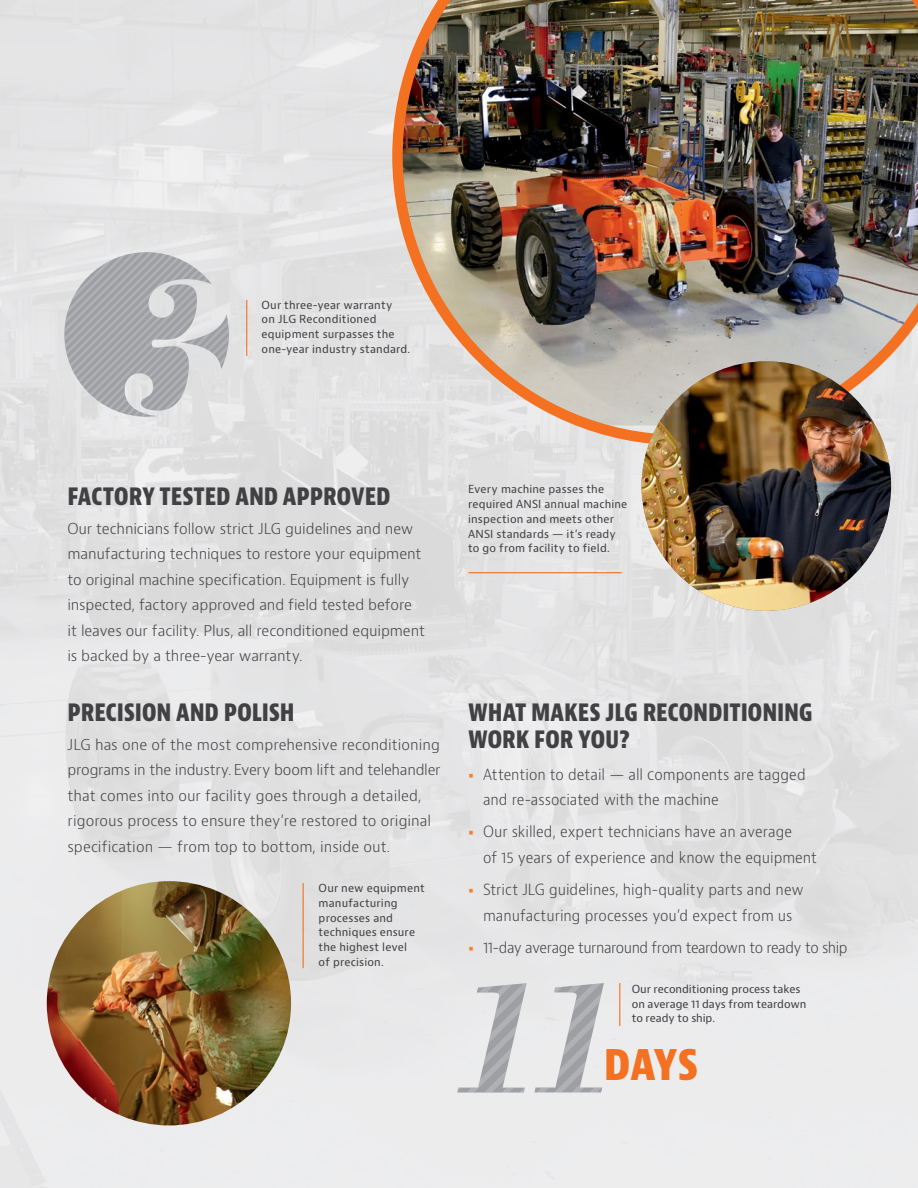
<style>
.page{position:relative;width:918px;height:1188px;background:#fff}
.page>*{position:absolute;margin:0;border:0;box-sizing:border-box;transform-origin:0 0}
.t1{font:800 condensed 45px "Bernino Sans";color:#f37121}
.t2{font:800 condensed 25.5px/27px "Bernino Sans";letter-spacing:-.01em;color:#414042;scale:.95 1}
.t3{font:300 15px/25.5px "Bernino Sans";color:#414042;scale:.95 1}
.t4{font:300 15px "Bernino Sans";letter-spacing:-.035em;color:#414042;scale:.95 1}
.t5{font:300 14.7px/25.5px "Bernino Sans";letter-spacing:-.005em;color:#414042}
.t6{font:10.8px/14.9px "Bernino Sans";letter-spacing:.015em;color:#414042}
.t7{font:10.8px/14.9px "Bernino Sans";letter-spacing:-.005em;color:#414042}
.s1{font-size:33px;color:#f57e32}
</style>
<div class="page">
<img style="left:0;top:0;width:918px;height:1188px">
<img style="left:47px;top:881px;width:244px;height:244px;border-radius:122px">
<hr style="left:303px;top:883px;width:1px;height:85px;background:#f37121">
<hr style="left:619px;top:983px;width:1px;height:43px;background:#f37121">
<svg style="left:457px;top:983px;width:147px;height:110px;background:#d0d1d3"></svg>
<img style="left:392px;top:0;width:526px;height:445px">
<img style="left:642px;top:361px;width:249px;height:250px;border-radius:125px">
<hr style="left:469px;top:572px;width:153px;height:1px;background:#f37121">
<hr style="left:246px;top:300px;width:1px;height:56px;background:#f37121">
<svg style="left:64px;top:252px;width:165px;height:165px;background:#bdbec1"></svg>
<p class="t6" style="left:262px;top:297px;width:150px">Our three-year warranty<br>on JLG Reconditioned equipment surpasses the one-year industry standard.</p>
<h2 class="t2" style="left:67px;top:483px;width:342px">FACTORY TESTED AND APPROVED</h2>
<p class="t5" style="left:67px;top:516px;width:359px">Our technicians follow strict JLG guidelines and new manufacturing techniques to restore your equipment to original machine specification. Equipment is fully inspected, factory approved and field tested before it leaves our facility. Plus, all reconditioned equipment is backed by a three-year warranty.</p>
<h2 class="t2" style="left:68px;top:699px;width:241px">PRECISION AND POLISH</h2>
<p class="t5" style="left:68px;top:732px;width:374px">JLG has one of the most comprehensive reconditioning programs in the industry. Every boom lift and telehandler that comes into our facility goes through a detailed, rigorous process to ensure they’re restored to original specification — from top to bottom, inside out.</p>
<p class="t6" style="left:319px;top:881px;width:108px">Our new equipment manufacturing processes and techniques ensure the highest level<br>of precision.</p>
<p class="t6" style="left:468px;top:482px;width:161px">Every machine passes the required ANSI annual machine inspection and meets other<br>ANSI standards — it’s ready to go from facility to field.</p>
<h2 class="t2" style="left:468px;top:699px;width:364px">WHAT MAKES JLG RECONDITIONING<br>WORK FOR YOU?</h2>
<p class="t3" style="left:483px;top:762px;width:341px;text-indent:-15px"><span class="s1">•</span> Attention to detail — all Components are tagged and re-associated with the machine</p>
<p class="t3" style="left:483px;top:820px;width:353px;text-indent:-15px"><span class="s1">•</span> Our skilled, expert technicians have an average<br>of 15 years of experience and know the equipment</p>
<p class="t3" style="left:468px;top:877px;width:355px;text-align:center"><span class="s1">•</span> Strict JLG guidelines, high-quality parts and new manufacturing processes you’d expect from us</p>
<p class="t4" style="left:468px;top:938px;width:401px"><span class="s1">•</span> 11-day average turnaround from teardown to ready to ship</p>
<p class="t7" style="left:632px;top:982px;width:176px">Our reconditioning process takes on average 11 days from teardown to ready to ship.</p>
<h1 class="t1" style="left:604px;top:1036px;width:96px">DAYS</h1>
</div>
